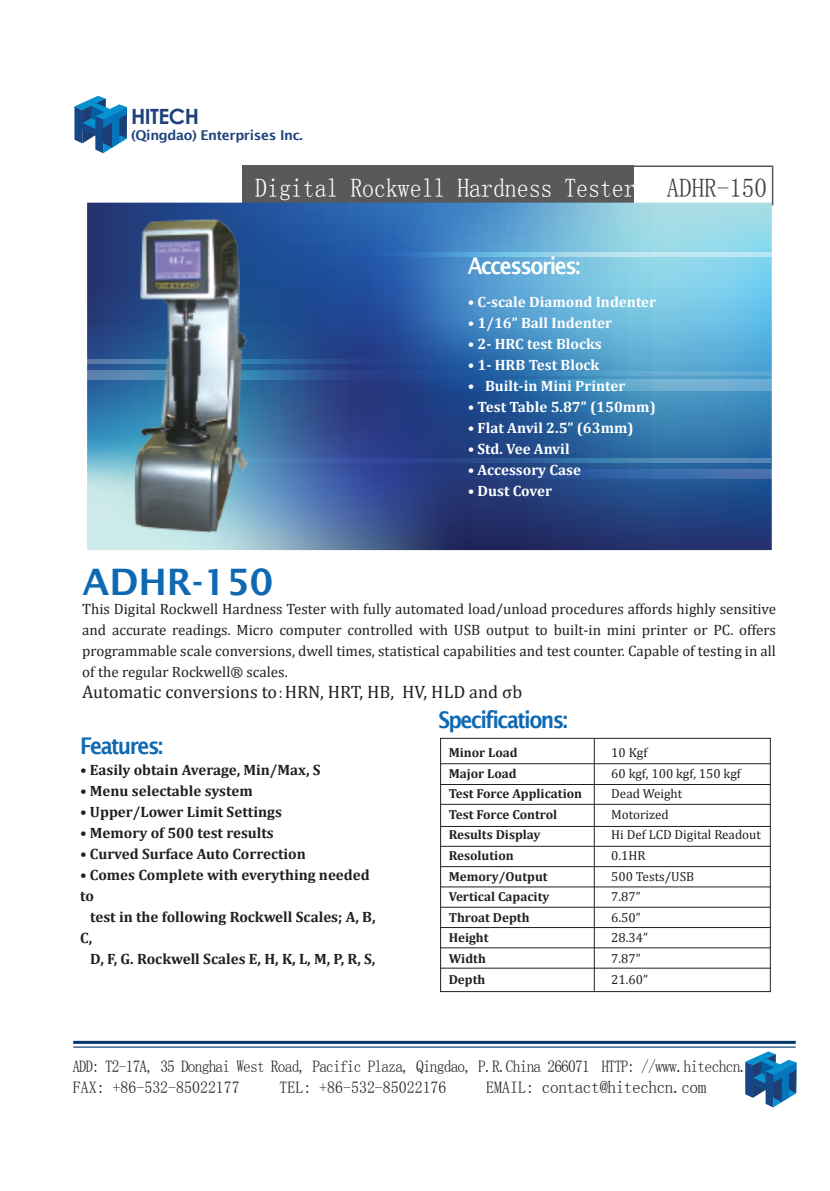
<style>
.page{position:relative;width:830px;height:1191px;background:#fff}
.page>*{position:absolute;margin:0;border:0;box-sizing:border-box;transform-origin:0 0}
.t1{font:600 36.6px "Lucida Sans";color:#0e69b2}
.t2{font:26.4px "FZDHTK GBK1 0";color:#fff;scale:.9 1}
.t3{font:600 22.95px "Lucida Sans";letter-spacing:-.075em;color:#0e69b2;scale:.89 1}
.t4{font:600 22.95px "Lucida Sans";letter-spacing:-.075em;color:#fff;scale:.89 1}
.t5{font:700 21px "Century Gothic";letter-spacing:-.025em;color:#1d417b}
.t6{font:18px "Cambria";color:#231f20}
.t7{font:17.25px "FZXH1 JW GB1 0";letter-spacing:-.025em;color:#231f20}
.t8{font:16.5px/21.1px "FZXH1 JW GB1 0";letter-spacing:-.05em;color:#231f20;scale:.87 1}
.t9{font:16.5px "FZXH1 JW GB1 0";color:#231f20;scale:.96 1}
.t10{font:15px/21px "Cambria";color:#231f20;text-align:justify}
.t11{font:700 15px/21px "Cambria";color:#231f20}
.t12{font:700 15px "Cambria";color:#fff}
.t13{font:600 13.5px "Lucida Sans";letter-spacing:-.025em;color:#1d417b}
.t14{font:700 13.05px/20.5px "Cambria";color:#231f20}
.t15{font:13.05px/20.5px "Cambria";color:#231f20}
.s1{color:#404041}
.s2{font-family:"Adobe Song Std Light G Bpc EUC H";font-size:15px}
.s3{font-family:"FZHTK GBK1 0"}
.s4{font-family:"FZHTK GBK1 0";font-size:16.5px}
</style>
<div class="page">
<svg style="left:74px;top:96px;width:53px;height:57px"></svg>
<hr style="left:73px;top:1040px;width:722px;height:3px;background:#01386b">
<hr style="left:73px;top:1046px;width:722px;height:1px;background:#01386b">
<svg style="left:745px;top:1051px;width:51px;height:56px"></svg>
<div style="left:628px;top:165px;width:145px;height:40px;border:2px solid #58595b"></div>
<div style="left:242px;top:166px;width:391px;height:38px;background:#58595b"></div>
<svg style="left:87px;top:203px;width:684px;height:347px;background:#4375ab"></svg>
<svg style="left:337px;top:252px;width:434px;height:4px;background:#83bbde"></svg>
<svg style="left:338px;top:469px;width:434px;height:9px;background:#325499"></svg>
<svg style="left:87px;top:370px;width:428px;height:9px;background:#315b9b"></svg>
<svg style="left:87px;top:359px;width:426px;height:4px"></svg>
<svg style="left:379px;top:371px;width:392px;height:4px;background:#4283b8"></svg>
<svg style="left:379px;top:379px;width:392px;height:11px;background:#4683b6"></svg>
<svg style="left:255px;top:458px;width:514px;height:4px;background:#3f6ba5"></svg>
<svg style="left:440px;top:737px;width:330px;height:255px"></svg>
<hr style="left:440px;top:763px;width:330px;height:1px;background:#231f20">
<hr style="left:593px;top:739px;width:1px;height:252px;background:#231f20">
<hr style="left:440px;top:784px;width:330px;height:1px;background:#231f20">
<hr style="left:440px;top:804px;width:330px;height:1px;background:#231f20">
<hr style="left:440px;top:826px;width:330px;height:1px;background:#231f20">
<hr style="left:440px;top:846px;width:330px;height:1px;background:#231f20">
<hr style="left:440px;top:866px;width:330px;height:1px;background:#231f20">
<hr style="left:440px;top:886px;width:330px;height:1px;background:#231f20">
<hr style="left:440px;top:907px;width:330px;height:1px;background:#231f20">
<hr style="left:440px;top:927px;width:330px;height:1px;background:#231f20">
<hr style="left:440px;top:947px;width:330px;height:1px;background:#231f20">
<hr style="left:440px;top:968px;width:330px;height:1px;background:#231f20">
<img style="left:124px;top:211px;width:131px;height:334px">
<h3 class="t5" style="left:131px;top:100px;width:69px">HITECH</h3>
<p class="t13" style="left:131px;top:127px;width:173px">(Qingdao) Enterprises Inc.</p>
<h2 class="t2" style="left:255px;top:174px;width:569px">Digital Rockwell Hardness Tester <span class="s1">ADHR-150</span></h2>
<h3 class="t4" style="left:467px;top:253px;width:128px">Accessories:</h3>
<p class="t12" style="left:467px;top:291px;width:190px">• C-scale Diamond Indenter</p>
<p class="t12" style="left:467px;top:312px;width:145px">• 1/16” Ball Indenter</p>
<p class="t12" style="left:467px;top:333px;width:135px">• 2- HRC test Blocks</p>
<p class="t12" style="left:467px;top:354px;width:133px">• 1- HRB Test Block</p>
<p class="t12" style="left:467px;top:375px;width:159px">• Built-in Mini Printer</p>
<p class="t12" style="left:467px;top:396px;width:189px">• Test Table 5.87” (150mm)</p>
<p class="t12" style="left:467px;top:417px;width:167px">• Flat Anvil 2.5” (63mm)</p>
<p class="t12" style="left:467px;top:438px;width:103px">• Std. Vee Anvil</p>
<p class="t12" style="left:467px;top:459px;width:115px">• Accessory Case</p>
<p class="t12" style="left:467px;top:480px;width:85px">• Dust Cover</p>
<h1 class="t1" style="left:82px;top:561px;width:192px">ADHR-150</h1>
<p class="t10" style="left:82px;top:598px;width:695px">This Digital Rockwell Hardness Tester with fully automated load/unload procedures affords highly sensitive and accurate readings. Micro computer controlled with USB output to built-in mini printer or PC. offers programmable scale conversions, dwell times, statistical capabilities and test counter. Capable of testing in all of the regular Rockwell® scales.</p>
<p class="t6" style="left:82px;top:681px;width:441px">Automatic conversions to<span class="s2">:</span>HRN, HRT, HB, HV, HLD and σb</p>
<h3 class="t3" style="left:80px;top:733px;width:95px">Features:</h3>
<p class="t11" style="left:80px;top:758px;width:242px">• Easily obtain Average, Min/Max, S</p>
<p class="t11" style="left:80px;top:779px;width:174px">• Menu selectable system</p>
<p class="t11" style="left:80px;top:800px;width:203px">• Upper/Lower Limit Settings</p>
<p class="t11" style="left:80px;top:821px;width:195px">• Memory of 500 test results</p>
<p class="t11" style="left:80px;top:842px;width:227px">• Curved Surface Auto Correction</p>
<p class="t11" style="left:80px;top:863px;width:291px">• Comes Complete with everything needed to</p>
<p class="t11" style="left:80px;top:905px;width:297px;text-indent:10px">test in the following Rockwell Scales; A, B,<br>C,</p>
<p class="t11" style="left:90px;top:947px;width:287px">D, F, G. Rockwell Scales E, H, K, L, M, P, R, S,</p>
<h3 class="t3" style="left:438px;top:706px;width:147px">Specifications:</h3>
<p class="t14" style="left:448px;top:742px;width:135px">Minor Load<br>Major Load<br>Test Force Application<br>Test Force Control<br>Results Display<br>Resolution<br>Memory/Output<br>Vertical Capacity<br>Throat Depth<br>Height<br>Width<br>Depth</p>
<p class="t15" style="left:611px;top:742px;width:151px">10 Kgf<br>60 kgf, 100 kgf, 150 kgf<br>Dead Weight<br>Motorized<br>Hi Def LCD Digital Readout<br>0.1HR<br>500 Tests/USB<br>7.87”<br>6.50”<br>28.34”<br>7.87”<br>21.60”</p>
<p class="t8" style="left:73px;top:1055px;width:801px"><span class="s3">ADD</span>: T2-17A, 35 Donghai West Road, Pacific Plaza, Qingdao, P.R.China 266071 <span class="s3">HTTP</span>: //www.hitechcn.com<br><span class="s3">FAX</span>: +86-532-85022177</p>
<p class="t9" style="left:279px;top:1078px;width:175px"><span class="s3">TEL</span>: +86-532-85022176</p>
<p class="t7" style="left:486px;top:1078px;width:221px"><span class="s4">EMAIL:</span> contact@hitechcn.com</p>
</div>
